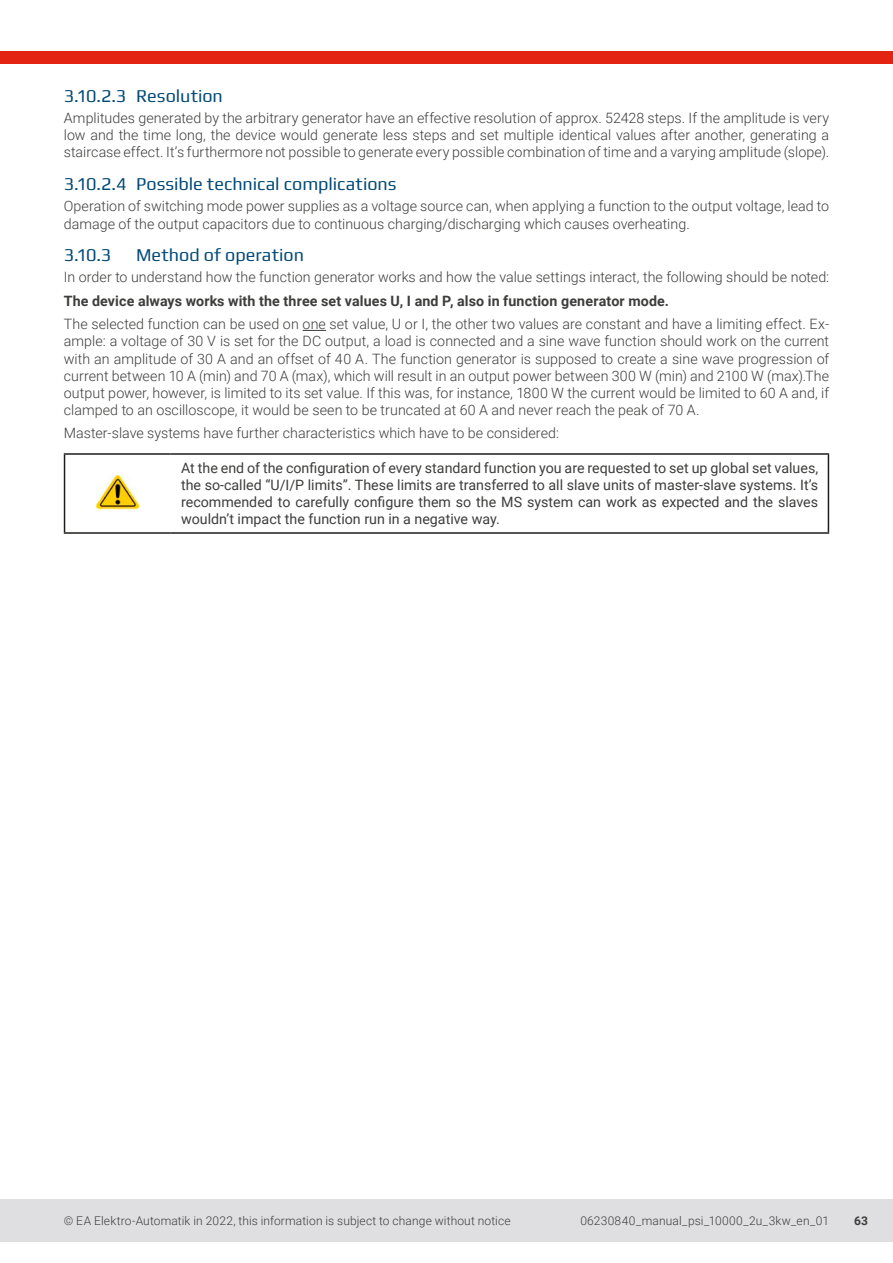
<style>
.page{position:relative;width:893px;height:1263px;background:#fff}
.page>*{position:absolute;margin:0;border:0;box-sizing:border-box;transform-origin:0 0}
.t1{font:18px "Play";letter-spacing:-.005em;color:#034a77}
.t2{font:300 14.25px/17.1px "Roboto";letter-spacing:.005em;color:#3d3d3c;text-align:justify}
.t3{font:14.25px/17.1px "Roboto";color:#3d3d3c;text-align:justify}
.t4{font:700 14.25px "Roboto";letter-spacing:.01em;color:#3d3d3c}
.t5{font:300 12px "Roboto";letter-spacing:.01em;color:#3d3d3c}
.t6{font:700 12px "Roboto";color:#3d3d3c}
</style>
<div class="page">
<div style="left:0;top:1199px;width:893px;height:43px;background:#dfdfe1"></div>
<div style="left:0;top:51px;width:893px;height:13px;background:#e42413"></div>
<svg style="left:303px;top:330px;width:23px;height:1px"></svg>
<hr style="left:171px;top:453px;width:658px;height:2px;background:#1d1d1b">
<hr style="left:828px;top:455px;width:1px;height:77px;background:#1d1d1b">
<hr style="left:171px;top:532px;width:658px;height:2px;background:#1d1d1b">
<hr style="left:64px;top:453px;width:107px;height:2px;background:#1d1d1b">
<hr style="left:64px;top:455px;width:1px;height:77px;background:#1d1d1b">
<hr style="left:64px;top:532px;width:107px;height:2px;background:#1d1d1b">
<img style="left:96px;top:476px;width:43px;height:34px">
<p class="t1" style="left:64px;top:83px;width:161px">3.10.2.3 Resolution</p>
<p class="t2" style="left:64px;top:109px;width:767px">Amplitudes generated by the arbitrary generator have an effective resolution of approx. 52428 steps. If the amplitude is very low and the time long, the device would generate less steps and set multiple identical values after another, generating a staircase effect. It’s furthermore not possible to generate every possible combination of time and a varying amplitude (slope).</p>
<p class="t1" style="left:64px;top:171px;width:334px">3.10.2.4 Possible technical complications</p>
<p class="t2" style="left:64px;top:197px;width:767px;line-height:17.7px">Operation of switching mode power supplies as a voltage source can, when applying a function to the output voltage, lead to damage of the output capacitors due to continuous charging/discharging which causes overheating.</p>
<p class="t1" style="left:64px;top:242px;width:49px">3.10.3</p>
<p class="t1" style="left:136px;top:242px;width:169px">Method of operation</p>
<p class="t2" style="left:64px;top:268px;width:767px">In order to understand how the function generator works and how the value settings interact, the following should be noted:</p>
<p class="t4" style="left:64px;top:291px;width:607px">The device always works with the three set values U, I and P, also in function generator mode.</p>
<p class="t2" style="left:64px;top:315px;width:767px">The selected function can be used on one set value, U or I, the other two values are constant and have a limiting effect. Ex&shy;ample: a voltage of 30 V is set for the DC output, a load is connected and a sine wave function should work on the current with an amplitude of 30 A and an offset of 40 A. The function generator is supposed to create a sine wave progression of current between 10 A (min) and 70 A (max), which will result in an output power between 300 W (min) and 2100 W (max).The output power, however, is limited to its set value. If this was, for instance, 1800 W the current would be limited to 60 A and, if clamped to an oscilloscope, it would be seen to be truncated at 60 A and never reach the peak of 70 A.</p>
<p class="t2" style="left:64px;top:424px;width:497px">Master-slave systems have further characteristics which have to be considered:</p>
<p class="t3" style="left:181px;top:459px;width:639px">At the end of the configuration of every standard function you are requested to set up global set values, the so-called “U/I/P limits”. These limits are transferred to all slave units of master-slave systems. It’s recommended to carefully configure them so the MS system can work as expected and the slaves wouldn’t impact the function run in a negative way.</p>
<p class="t5" style="left:64px;top:1212px;width:448px">© EA Elektro-Automatik in 2022, this information is subject to change without notice</p>
<p class="t5" style="left:580px;top:1212px;width:250px">06230840_manual_psi_10000_2u_3kw_en_01</p>
<p class="t6" style="left:854px;top:1212px;width:15px">63</p>
</div>
